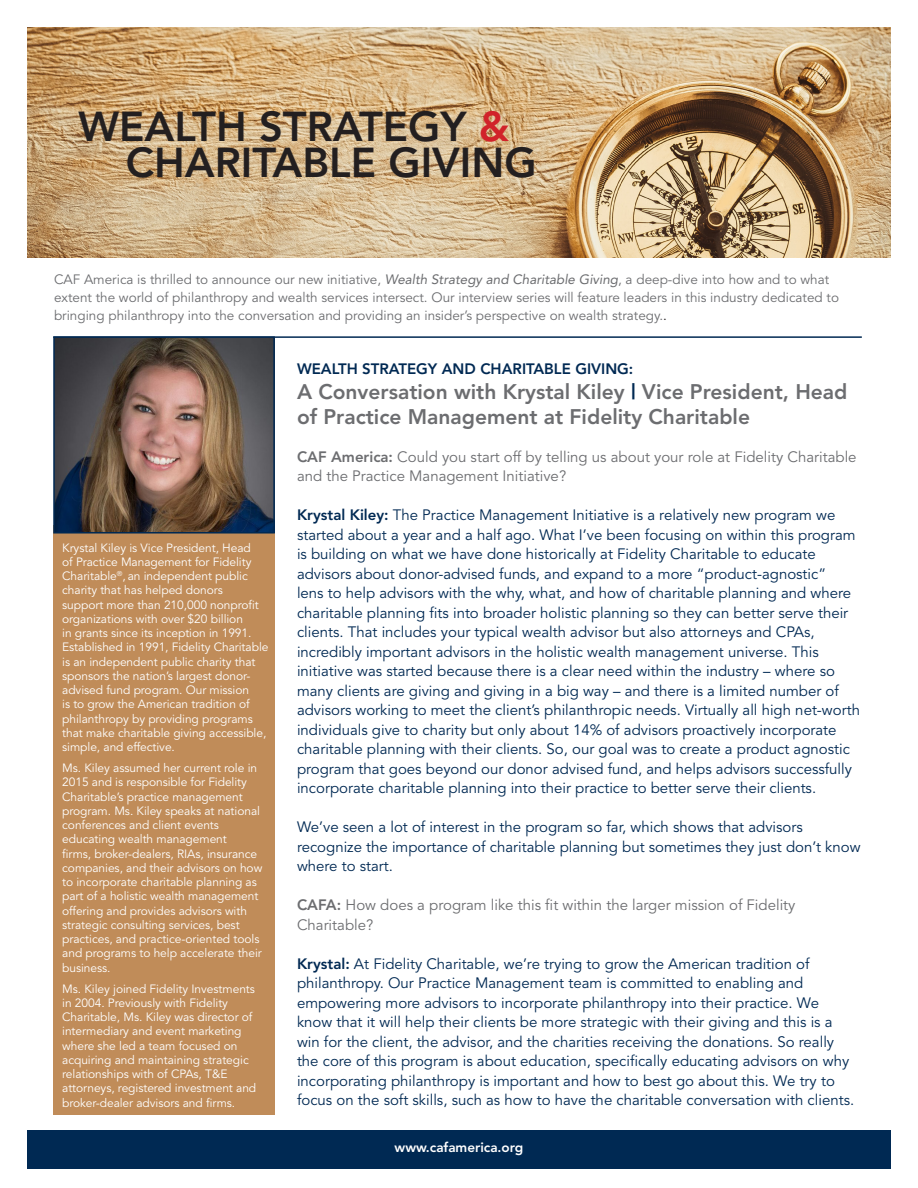
<style>
.page{position:relative;width:918px;height:1188px;background:#fff}
.page>*{position:absolute;margin:0;border:0;box-sizing:border-box;transform-origin:0 0}
.t1{font:800 41.55px "Avenir";color:#231f20}
.t2{font:800 21px/25.2px "Avenir";color:#6c6d70}
.t3{font:15px/19.5px "Avenir";color:#002953}
.t4{font:15px/19.5px "Avenir";color:#6c6d70}
.t5{font:800 15px "Avenir";color:#002953}
.t6{font:13.5px/18px "Avenir";color:#6c6d70}
.t7{font:800 13.5px "Avenir";color:#fff}
.t8{font:12px/14.2px "Avenir";letter-spacing:-.005em;color:#fff}
.s1{color:#d1232a}
.s2{font-style:italic}
.s3{color:#231f20}
.s4{color:#002953}
.s5{font-weight:800}
</style>
<div class="page">
<div style="left:53px;top:525px;width:222px;height:590px;background:#c08c59"></div>
<img style="left:27px;top:27px;width:864px;height:230px">
<hr style="left:53px;top:336px;width:809px;height:2px;background:#002953">
<img style="left:56px;top:339px;width:216px;height:192px">
<div style="left:53px;top:336px;width:222px;height:198px;border:2px solid #002953"></div>
<div style="left:27px;top:1130px;width:864px;height:39px;background:#002953"></div>
<p class="t1" style="left:79px;top:102px;width:432px">WEALTH STRATEGY <span class="s1">&amp;</span></p>
<p class="t1" style="left:126px;top:138px;width:413px">CHARITABLE GIVING</p>
<p class="t6" style="left:54px;top:270px;width:787px">CAF America is thrilled to announce our new initiative, <span class="s2">Wealth Strategy and Charitable Giving</span>, a deep-dive into how and to what extent the world of philanthropy and wealth services intersect. Our interview series will feature leaders in this industry dedicated to bringing philanthropy into the conversation and providing an insider’s perspective on wealth strategy.<span class="s3">.</span></p>
<p class="t5" style="left:297px;top:360px;width:338px">WEALTH STRATEGY AND CHARITABLE GIVING:</p>
<p class="t2" style="left:297px;top:379px;width:552px">A Conversation with Krystal Kiley <span class="s4">|</span> Vice President, Head of Practice Management at Fidelity Charitable</p>
<p class="t4" style="left:297px;top:447px;width:561px"><span class="s5">CAF America:</span> Could you start off by telling us about your role at Fidelity Charitable and the Practice Management Initiative?</p>
<p class="t3" style="left:297px;top:506px;width:565px"><span class="s5">Krystal Kiley:</span> The Practice Management Initiative is a relatively new program we started about a year and a half ago. What I’ve been focusing on within this program is building on what we have done historically at Fidelity Charitable to educate advisors about donor-advised funds, and expand to a more “product-agnostic”<br>lens to help advisors with the why, what, and how of charitable planning and where charitable planning fits into broader holistic planning so they can better serve their clients. That includes your typical wealth advisor but also attorneys and CPAs, incredibly important advisors in the holistic wealth management universe. This initiative was started because there is a clear need within the industry – where so many clients are giving and giving in a big way – and there is a limited number of advisors working to meet the client’s philanthropic needs. Virtually all high net-worth individuals give to charity but only about 14% of advisors proactively incorporate charitable planning with their clients. So, our goal was to create a product agnostic program that goes beyond our donor advised fund, and helps advisors successfully incorporate charitable planning into their practice to better serve their clients.</p>
<p class="t3" style="left:297px;top:818px;width:565px">We’ve seen a lot of interest in the program so far, which shows that advisors recognize the importance of charitable planning but sometimes they just don’t know where to start.</p>
<p class="t4" style="left:297px;top:896px;width:500px"><span class="s5">CAFA:</span> How does a program like this fit within the larger mission of Fidelity<br>Charitable?</p>
<p class="t3" style="left:297px;top:954px;width:559px"><span class="s5">Krystal:</span> At Fidelity Charitable, we’re trying to grow the American tradition of philanthropy. Our Practice Management team is committed to enabling and empowering more advisors to incorporate philanthropy into their practice. We know that it will help their clients be more strategic with their giving and this is a win for the client, the advisor, and the charities receiving the donations. So really the core of this program is about education, specifically educating advisors on why incorporating philanthropy is important and how to best go about this. We try to focus on the soft skills, such as how to have the charitable conversation with clients.</p>
<p class="t8" style="left:62px;top:541px;width:208px">Krystal Kiley is Vice President, Head<br>of Practice Management for Fidelity Charitable<sup>®</sup>, an independent public charity that has helped donors<br>support more than 210,000 nonprofit organizations with over $20 billion<br>in grants since its inception in 1991.<br>Established in 1991, Fidelity Charitable is an independent public charity that sponsors the nation’s largest donor&shy;advised fund program. Our mission<br>is to grow the American tradition of philanthropy by providing programs that make charitable giving accessible, simple, and effective.</p>
<p class="t8" style="left:62px;top:761px;width:202px">Ms. Kiley assumed her current role in 2015 and is responsible for Fidelity Charitable’s practice management program. Ms. Kiley speaks at national conferences and client events educating wealth management<br>firms, broker-dealers, RIAs, insurance companies, and their advisors on how to incorporate charitable planning as part of a holistic wealth management offering and provides advisors with strategic consulting services, best practices, and practice-oriented tools and programs to help accelerate their business.</p>
<p class="t8" style="left:62px;top:982px;width:196px">Ms. Kiley joined Fidelity Investments in 2004. Previously with Fidelity Charitable, Ms. Kiley was director of intermediary and event marketing where she led a team focused on acquiring and maintaining strategic relationships with of CPAs, T&amp;E attorneys, registered investment and broker-dealer advisors and firms.</p>
<p class="t7" style="left:395px;top:1139px;width:130px">www.cafamerica.org</p>
</div>
